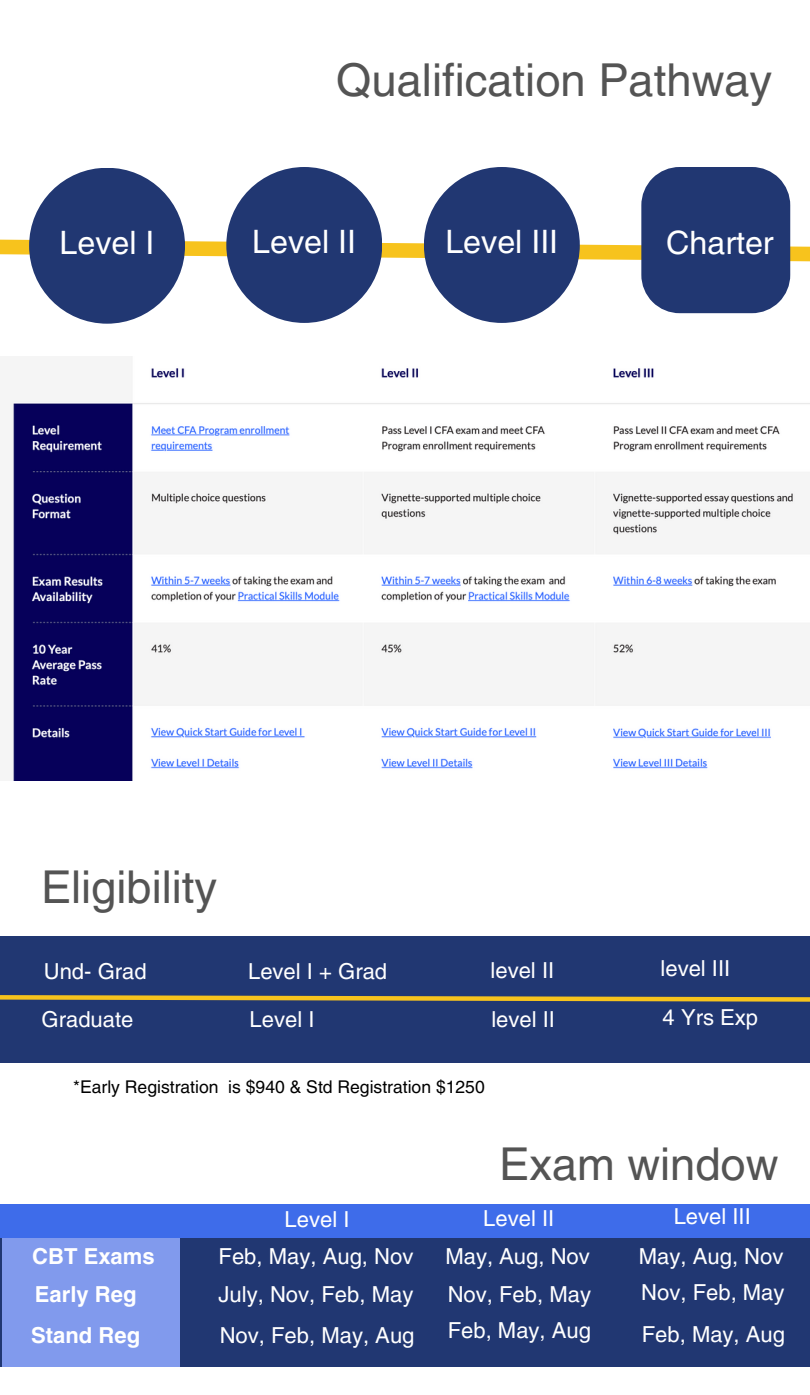
<style>
.page{position:relative;width:810px;height:1395px;background:#fff}
.page>*{position:absolute;margin:0;border:0;box-sizing:border-box;transform-origin:0 0}
.t1{font:45.3px "Helvetica LT Pro";color:#545454}
.t2{font:32.25px "Helvetica LT Pro";color:#fff}
.t3{font:22.05px "Helvetica LT Pro";color:#fff}
.t4{font:700 22.05px "Helvetica LT Pro";color:#fff}
.t5{font:17.55px "Helvetica LT Pro";color:#000}
</style>
<div class="page">
<img style="left:11px;top:356px;width:799px;height:425px">
<div style="left:29px;top:168px;width:156px;height:156px;background:#213772;border-radius:50%"></div>
<div style="left:226px;top:167px;width:156px;height:156px;background:#213772;border-radius:50%"></div>
<div style="left:424px;top:167px;width:156px;height:156px;background:#213772;border-radius:50%"></div>
<svg style="left:0;top:167px;width:810px;height:146px"></svg>
<div style="left:0;top:936px;width:810px;height:127px;background:#213772"></div>
<svg style="left:0;top:995px;width:810px;height:7px"></svg>
<div style="left:1px;top:1213px;width:809px;height:154px;background:#213772"></div>
<div style="left:0;top:1205px;width:810px;height:33px;background:#3e6cea"></div>
<div style="left:2px;top:1238px;width:178px;height:129px;background:#819aed"></div>
<h2 class="t1" style="left:336px;top:63px;width:438px">Qualification Pathway</h2>
<h2 class="t2" style="left:60px;top:231px;width:96px">Level I</h2>
<h2 class="t2" style="left:252px;top:230px;width:105px">Level II</h2>
<p class="t2" style="left:445px;top:230px;width:114px">Level III</p>
<h1 class="t2" style="left:666px;top:230px;width:109px">Charter</h1>
<h4 class="t1" style="left:41px;top:871px;width:178px">Eligibility</h4>
<h4 class="t3" style="left:44px;top:963px;width:104px">Und- Grad</h4>
<h4 class="t3" style="left:248px;top:963px;width:141px">Level I + Grad</h4>
<h4 class="t3" style="left:250px;top:1011px;width:66px">Level I</h4>
<h4 class="t3" style="left:42px;top:1011px;width:93px">Graduate</h4>
<h2 class="t3" style="left:661px;top:960px;width:71px">level III</h2>
<h4 class="t3" style="left:491px;top:962px;width:65px">level II</h4>
<h4 class="t3" style="left:491px;top:1011px;width:65px">level II</h4>
<h4 class="t3" style="left:663px;top:1010px;width:97px">4 Yrs Exp</h4>
<h4 class="t5" style="left:73px;top:1080px;width:413px">*Early Registration is $940 &amp; Std Registration $1250</h4>
<p class="t1" style="left:499px;top:1147px;width:281px">Exam window</p>
<h1 class="t3" style="left:285px;top:1211px;width:66px">Level I</h1>
<h4 class="t3" style="left:483px;top:1210px;width:73px">Level II</h4>
<h4 class="t3" style="left:674px;top:1209px;width:79px">Level III</h4>
<h4 class="t4" style="left:32px;top:1248px;width:124px">CBT Exams</h4>
<h3 class="t3" style="left:219px;top:1248px;width:196px">Feb, May, Aug, Nov</h3>
<h3 class="t3" style="left:445px;top:1248px;width:146px">May, Aug, Nov</h3>
<h3 class="t3" style="left:639px;top:1248px;width:146px">May, Aug, Nov</h3>
<h4 class="t4" style="left:35px;top:1286px;width:103px">Early Reg</h4>
<h4 class="t4" style="left:31px;top:1327px;width:111px">Stand Reg</h4>
<h4 class="t3" style="left:219px;top:1286px;width:196px">July, Nov, Feb, May</h4>
<h4 class="t3" style="left:448px;top:1286px;width:145px">Nov, Feb, May</h4>
<h4 class="t3" style="left:641px;top:1284px;width:145px">Nov, Feb, May</h4>
<h4 class="t3" style="left:220px;top:1327px;width:196px">Nov, Feb, May, Aug</h4>
<h4 class="t3" style="left:448px;top:1323px;width:145px">Feb, May, Aug</h4>
<h4 class="t3" style="left:642px;top:1326px;width:145px">Feb, May, Aug</h4>
</div>
